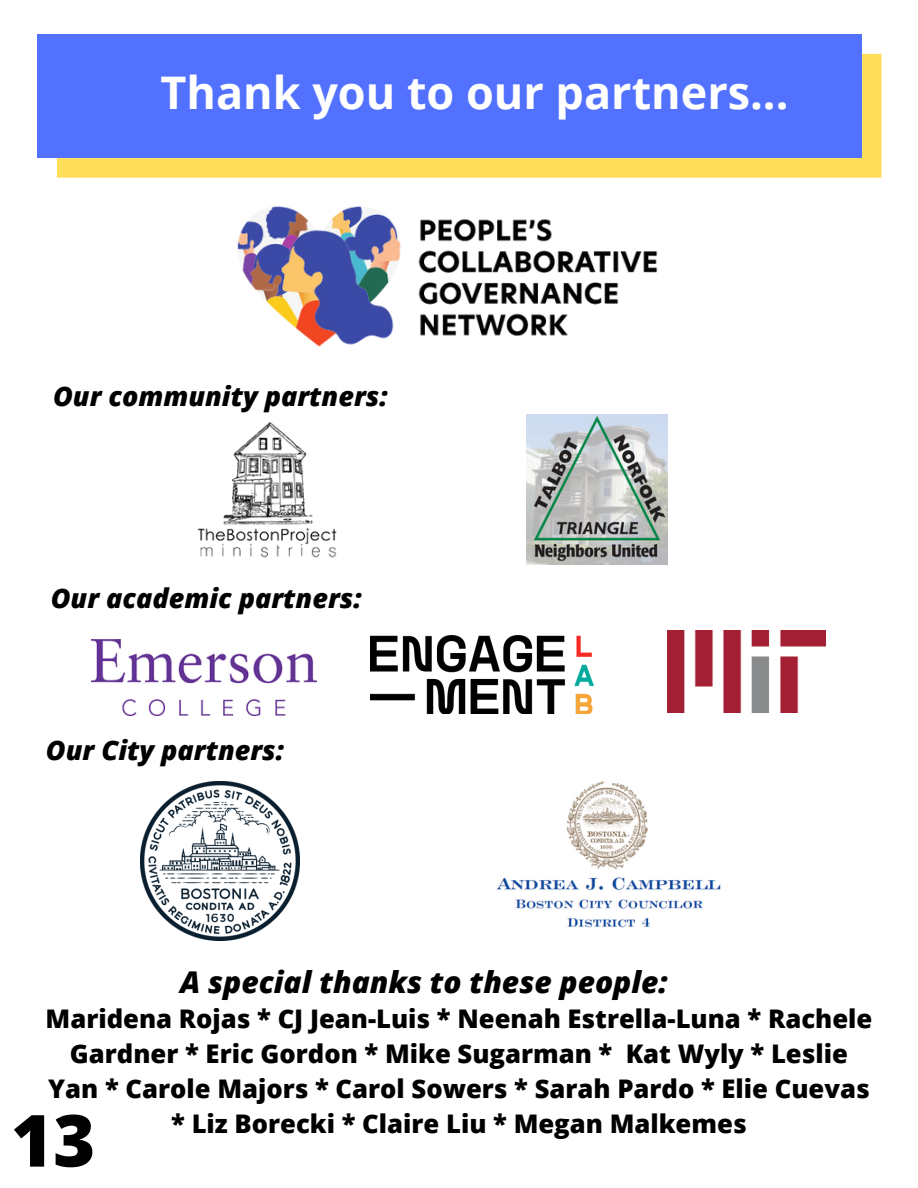
<style>
.page{position:relative;width:918px;height:1188px;background:#fff}
.page>*{position:absolute;margin:0;border:0;box-sizing:border-box;transform-origin:0 0}
.t1{font:800 72px "Open Sans";color:#000}
.t2{font:700 45px "Open Sans";color:#fff}
.t3{font:italic 800 30px "Open Sans";color:#000}
.t4{font:italic 800 27px "Open Sans";color:#000}
.t5{font:800 25.65px/34.8px "Open Sans";color:#000;text-align:center}
</style>
<div class="page">
<img style="left:198px;top:422px;width:139px;height:136px">
<img style="left:527px;top:414px;width:141px;height:150px">
<img style="left:371px;top:636px;width:223px;height:77px">
<img style="left:237px;top:206px;width:421px;height:141px">
<img style="left:141px;top:782px;width:158px;height:159px">
<img style="left:92px;top:640px;width:225px;height:75px">
<img style="left:667px;top:630px;width:159px;height:83px">
<img style="left:496px;top:781px;width:225px;height:147px">
<svg style="left:57px;top:54px;width:825px;height:124px;background:#f6d963"></svg>
<div style="left:37px;top:34px;width:824px;height:123px;background:#5271ff"></div>
<p class="t2" style="left:160px;top:61px;width:630px">Thank you to our partners...</p>
<p class="t4" style="left:53px;top:377px;width:336px">Our community partners:</p>
<p class="t4" style="left:51px;top:579px;width:312px">Our academic partners:</p>
<p class="t4" style="left:46px;top:731px;width:240px">Our City partners:</p>
<p class="t3" style="left:180px;top:961px;width:489px">A special thanks to these people:</p>
<p class="t5" style="left:46px;top:1001px;width:828px">Maridena Rojas * CJ Jean-Luis * Neenah Estrella-Luna * Rachele Gardner * Eric Gordon * Mike Sugarman * Kat Wyly * Leslie Yan * Carole Majors * Carol Sowers * Sarah Pardo * Elie Cuevas * Liz Borecki * Claire Liu * Megan Malkemes</p>
<p class="t1" style="left:11px;top:1090px;width:86px">13</p>
</div>
